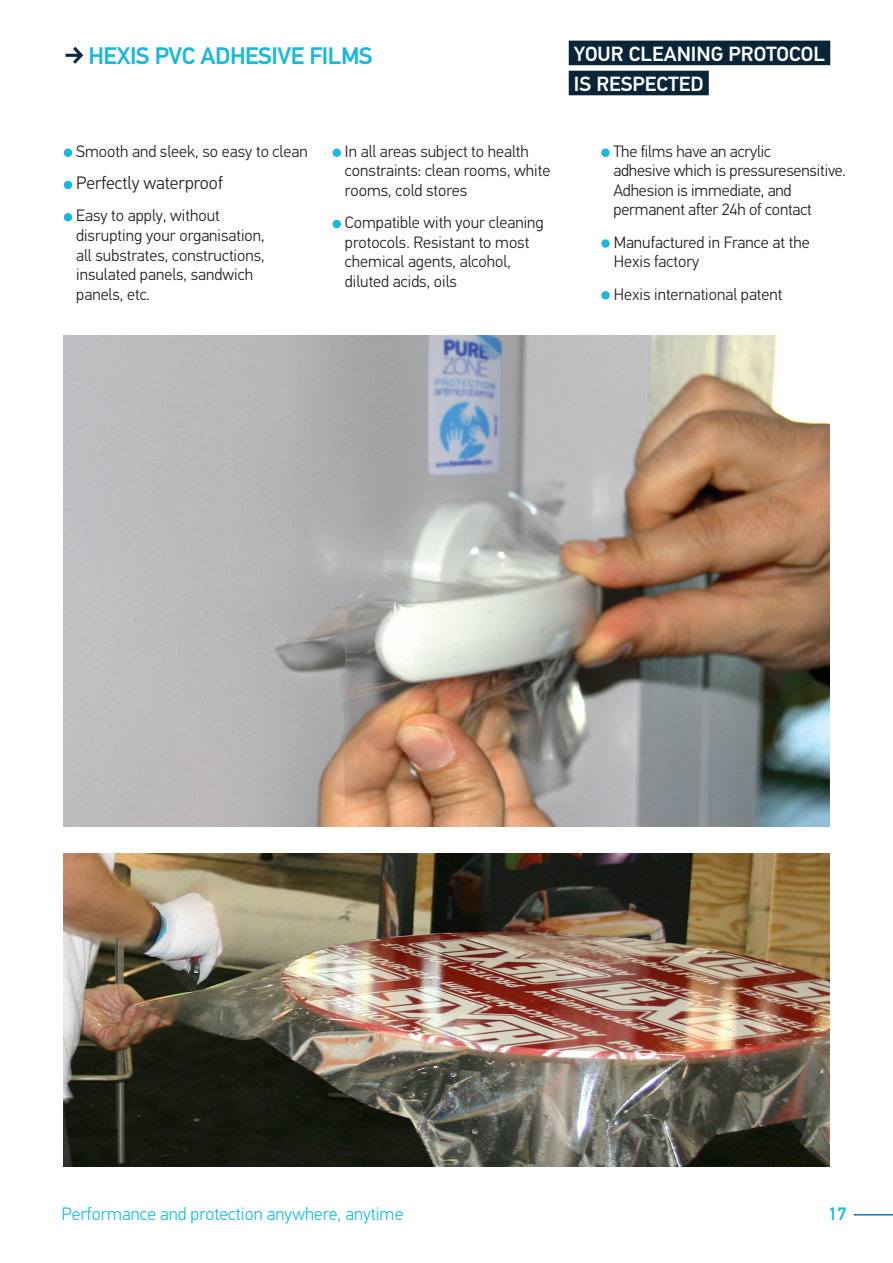
<style>
.page{position:relative;width:893px;height:1263px;background:#fff}
.page>*{position:absolute;margin:0;border:0;box-sizing:border-box;transform-origin:0 0}
.t1{font:500 24px "PF Din Text Pro";letter-spacing:-.02em;color:#18b9da}
.t2{font:500 20.55px "PF Din Text Pro";color:#fff}
.t3{font:300 18px "PF Din Text Pro";color:#16bfe8}
.t4{font:300 18px "PF Din Text Pro";color:#231f20}
.t5{font:500 18px "PF Din Text Pro";color:#16bfe8}
.t6{font:300 16.5px/19.5px "PF Din Text Pro";color:#231f20}
</style>
<div class="page">
<img style="left:64px;top:335px;width:765px;height:491px">
<img style="left:64px;top:853px;width:765px;height:313px">
<div style="left:65px;top:149px;width:6px;height:7px;background:#18b9da;border-radius:50%"></div>
<div style="left:64px;top:149px;width:8px;height:8px;border:2px solid #18b9da;border-radius:50%"></div>
<div style="left:64px;top:181px;width:8px;height:8px;border:2px solid #18b9da;border-radius:50%"></div>
<div style="left:65px;top:214px;width:6px;height:7px;background:#18b9da;border-radius:50%"></div>
<div style="left:64px;top:213px;width:8px;height:8px;border:2px solid #18b9da;border-radius:50%"></div>
<div style="left:333px;top:149px;width:7px;height:7px;background:#18b9da;border-radius:50%"></div>
<div style="left:333px;top:149px;width:8px;height:8px;border:2px solid #18b9da;border-radius:50%"></div>
<div style="left:333px;top:221px;width:7px;height:6px;background:#18b9da;border-radius:50%"></div>
<div style="left:333px;top:220px;width:8px;height:8px;border:2px solid #18b9da;border-radius:50%"></div>
<div style="left:602px;top:149px;width:7px;height:7px;background:#18b9da;border-radius:50%"></div>
<div style="left:601px;top:149px;width:9px;height:8px;border:2px solid #18b9da;border-radius:50%"></div>
<div style="left:602px;top:240px;width:7px;height:7px;background:#18b9da;border-radius:50%"></div>
<div style="left:601px;top:239px;width:9px;height:9px;border:2px solid #18b9da;border-radius:50%"></div>
<div style="left:602px;top:292px;width:7px;height:7px;background:#18b9da;border-radius:50%"></div>
<div style="left:601px;top:291px;width:9px;height:8px;border:2px solid #18b9da;border-radius:50%"></div>
<hr style="left:65px;top:54px;width:17px;height:3px;background:#0a2538">
<svg style="left:70px;top:46px;width:14px;height:18px"></svg>
<div style="left:569px;top:41px;width:261px;height:24px;background:#0a2538"></div>
<div style="left:569px;top:71px;width:140px;height:24px;background:#0a2538"></div>
<hr style="left:854px;top:1214px;width:39px;height:1px;background:#1074bc">
<p class="t1" style="left:88px;top:41px;width:286px">HEXIS PVC ADHESIVE FILMS</p>
<p class="t2" style="left:574px;top:42px;width:253px">YOUR CLEANING PROTOCOL</p>
<p class="t2" style="left:574px;top:72px;width:131px">IS RESPECTED</p>
<p class="t6" style="left:76px;top:142px;width:233px">Smooth and sleek, so easy to clean</p>
<p class="t4" style="left:76px;top:173px;width:148px">Perfectly waterproof</p>
<p class="t6" style="left:76px;top:206px;width:190px">Easy to apply, without disrupting your organisation, all substrates, constructions, insulated panels, sandwich panels, etc.</p>
<p class="t6" style="left:345px;top:142px;width:207px">In all areas subject to health constraints: clean rooms, white rooms, cold stores</p>
<p class="t6" style="left:345px;top:213px;width:200px">Compatible with your cleaning protocols. Resistant to most chemical agents, alcohol, diluted acids, oils</p>
<p class="t6" style="left:613px;top:142px;width:234px">The films have an acrylic<br>adhesive which is pressuresensitive.<br>Adhesion is immediate, and permanent after 24h of contact</p>
<p class="t6" style="left:614px;top:233px;width:197px">Manufactured in France at the<br>Hexis factory</p>
<p class="t6" style="left:614px;top:284px;width:170px">Hexis international patent</p>
<p class="t3" style="left:62px;top:1204px;width:343px">Performance and protection anywhere, anytime</p>
<p class="t5" style="left:828px;top:1203px;width:20px">17</p>
</div>
